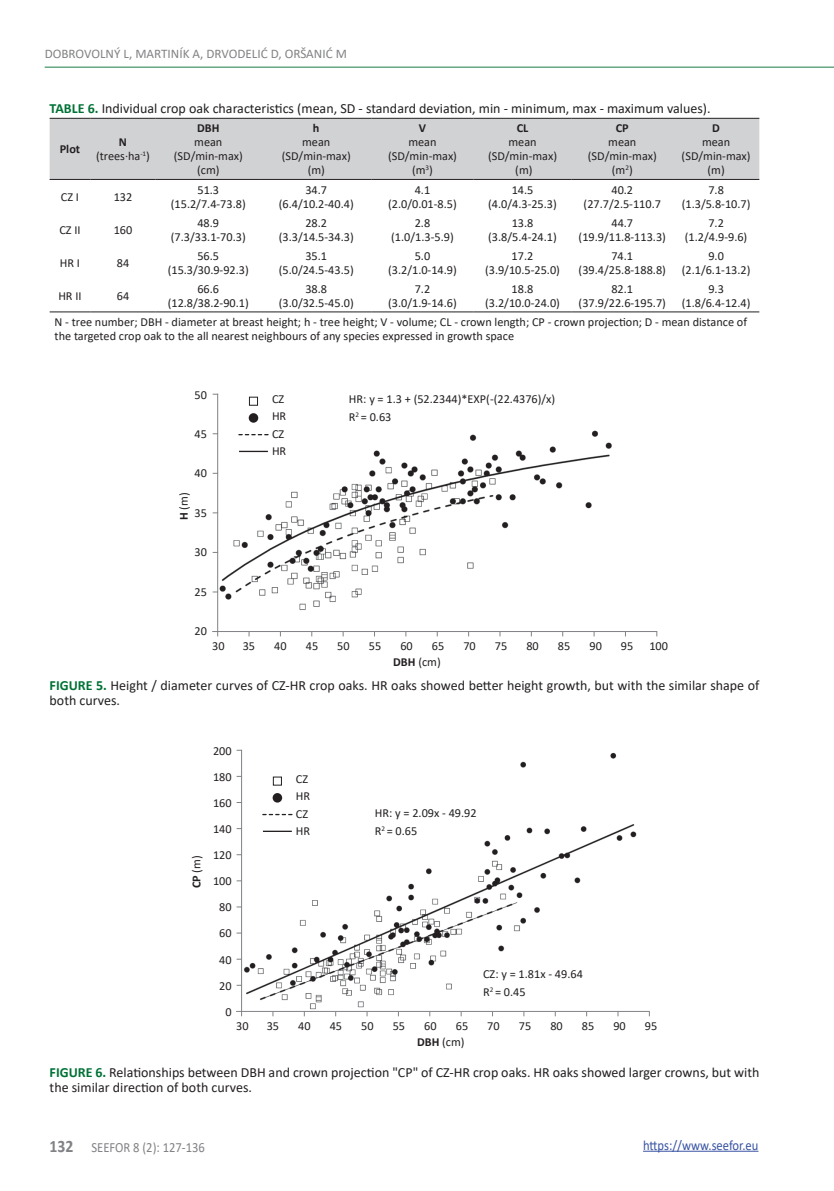
<style>
.page{position:relative;width:834px;height:1191px;background:#fff}
.page>*{position:absolute;margin:0;border:0;box-sizing:border-box;transform-origin:0 0}
.t1{font:14px/14.9px "Calibri";color:#231f20}
.t2{font:14px "Calibri";color:#3853a3;scale:.9 1}
.t3{font:14px "Calibri";color:#808285;scale:.9 1}
.t4{font:13.12px "Calibri";color:#808285}
.t5{font:12.25px/14px "Calibri";color:#231f20;text-align:center}
.t6{font:700 12.25px "Calibri";color:#231f20}
.s1{font-weight:700;color:#007236}
.s2{font-weight:700}
.s3{font-weight:700;font-size:17.5px}
</style>
<div class="page">
<hr style="left:45px;top:67px;width:788px;height:1px;background:#4f9b70">
<hr style="left:643px;top:1150px;width:115px;height:1px;background:#3853a3">
<img style="left:219px;top:396px;width:393px;height:214px">
<hr style="left:217px;top:394px;width:1px;height:242px;background:#808285">
<hr style="left:212px;top:631px;width:445px;height:1px;background:#808285">
<svg style="left:239px;top:434px;width:29px;height:1px"></svg>
<svg style="left:239px;top:451px;width:29px;height:1px"></svg>
<div style="left:249px;top:397px;width:9px;height:8px;border:1px solid #231f20"></div>
<div style="left:249px;top:413px;width:9px;height:10px;background:#231f20;border-radius:50%"></div>
<img style="left:244px;top:752px;width:393px;height:257px">
<hr style="left:241px;top:750px;width:1px;height:266px;background:#808285">
<hr style="left:236px;top:1011px;width:413px;height:1px;background:#808285">
<svg style="left:263px;top:814px;width:29px;height:1px"></svg>
<hr style="left:263px;top:830px;width:29px;height:2px;background:#231f20">
<div style="left:273px;top:777px;width:8px;height:8px;border:1px solid #231f20"></div>
<div style="left:272px;top:793px;width:10px;height:9px;background:#231f20;border-radius:50%"></div>
<div style="left:50px;top:119px;width:709px;height:60px;background:#d1d2d4"></div>
<hr style="left:50px;top:179px;width:40px;height:1px;background:#231f20">
<hr style="left:90px;top:179px;width:66px;height:1px;background:#231f20">
<hr style="left:156px;top:179px;width:105px;height:1px;background:#231f20">
<hr style="left:261px;top:179px;width:110px;height:1px;background:#231f20">
<hr style="left:371px;top:179px;width:102px;height:1px;background:#231f20">
<hr style="left:473px;top:179px;width:98px;height:1px;background:#231f20">
<hr style="left:571px;top:179px;width:101px;height:1px;background:#231f20">
<hr style="left:672px;top:179px;width:87px;height:1px;background:#231f20">
<hr style="left:50px;top:118px;width:40px;height:1px;background:#231f20">
<hr style="left:90px;top:118px;width:66px;height:1px;background:#231f20">
<hr style="left:156px;top:118px;width:105px;height:1px;background:#231f20">
<hr style="left:261px;top:118px;width:110px;height:1px;background:#231f20">
<hr style="left:371px;top:118px;width:102px;height:1px;background:#231f20">
<hr style="left:473px;top:118px;width:98px;height:1px;background:#231f20">
<hr style="left:571px;top:118px;width:101px;height:1px;background:#231f20">
<hr style="left:672px;top:118px;width:87px;height:1px;background:#231f20">
<hr style="left:50px;top:311px;width:40px;height:1px;background:#231f20">
<hr style="left:90px;top:311px;width:66px;height:1px;background:#231f20">
<hr style="left:156px;top:311px;width:105px;height:1px;background:#231f20">
<hr style="left:261px;top:311px;width:110px;height:1px;background:#231f20">
<hr style="left:371px;top:311px;width:102px;height:1px;background:#231f20">
<hr style="left:473px;top:311px;width:98px;height:1px;background:#231f20">
<hr style="left:571px;top:311px;width:101px;height:1px;background:#231f20">
<hr style="left:672px;top:311px;width:87px;height:1px;background:#231f20">
<p class="t4" style="left:45px;top:44px;width:304px">DOBROVOLNÝ L, MARTINÍK A, DRVODELIĆ D, ORŠANIĆ M</p>
<p class="t1" style="left:50px;top:101px;width:662px"><span class="s1">TABLE 6.</span> Individual crop oak characteristics (mean, SD - standard deviation, min - minimum, max - maximum values).</p>
<p class="t6" style="left:60px;top:141px;width:22px">Plot</p>
<p class="t5" style="left:96px;top:135px;width:55px"><span class="s2">N </span>(trees·ha<sup>-1</sup>)</p>
<p class="t6" style="left:197px;top:120px;width:24px">DBH</p>
<p class="t5" style="left:174px;top:135px;width:70px">mean (SD/min-max) (cm)</p>
<p class="t6" style="left:313px;top:120px;width:8px">h</p>
<p class="t5" style="left:282px;top:135px;width:70px">mean (SD/min-max) (m)</p>
<p class="t6" style="left:419px;top:120px;width:9px">V</p>
<p class="t5" style="left:388px;top:135px;width:70px">mean (SD/min-max) (m<sup>3</sup>)</p>
<p class="t6" style="left:516px;top:120px;width:13px">CL</p>
<p class="t5" style="left:488px;top:135px;width:70px">mean (SD/min-max) (m)</p>
<p class="t6" style="left:615px;top:120px;width:14px">CP</p>
<p class="t5" style="left:587px;top:135px;width:70px">mean (SD/min-max) (m<sup>2</sup>)</p>
<p class="t6" style="left:712px;top:120px;width:9px">D</p>
<p class="t5" style="left:681px;top:135px;width:70px">mean (SD/min-max) (m)</p>
<p class="t5" style="left:61px;top:189px;width:20px">CZ I</p>
<p class="t5" style="left:114px;top:189px;width:20px">132</p>
<p class="t5" style="left:171px;top:182px;width:76px">51.3 (15.2/7.4-73.8)</p>
<p class="t5" style="left:279px;top:182px;width:76px">34.7 (6.4/10.2-40.4)</p>
<p class="t5" style="left:388px;top:182px;width:70px">4.1 (2.0/0.01-8.5)</p>
<p class="t5" style="left:488px;top:182px;width:70px">14.5 (4.0/4.3-25.3)</p>
<p class="t5" style="left:583px;top:182px;width:79px">40.2 (27.7/2.5-110.7</p>
<p class="t5" style="left:681px;top:182px;width:70px">7.8 (1.3/5.8-10.7)</p>
<p class="t5" style="left:59px;top:222px;width:23px">CZ II</p>
<p class="t5" style="left:114px;top:222px;width:20px">160</p>
<p class="t5" style="left:171px;top:215px;width:76px">48.9 (7.3/33.1-70.3)</p>
<p class="t5" style="left:279px;top:215px;width:76px">28.2 (3.3/14.5-34.3)</p>
<p class="t5" style="left:391px;top:215px;width:64px">2.8 (1.0/1.3-5.9)</p>
<p class="t5" style="left:488px;top:215px;width:70px">13.8 (3.8/5.4-24.1)</p>
<p class="t5" style="left:578px;top:215px;width:89px">44.7 (19.9/11.8-113.3)</p>
<p class="t5" style="left:684px;top:215px;width:64px">7.2 (1.2/4.9-9.6)</p>
<p class="t5" style="left:60px;top:255px;width:22px">HR I</p>
<p class="t5" style="left:117px;top:255px;width:14px">84</p>
<p class="t5" style="left:168px;top:248px;width:83px">56.5 (15.3/30.9-92.3)</p>
<p class="t5" style="left:279px;top:248px;width:76px">35.1 (5.0/24.5-43.5)</p>
<p class="t5" style="left:388px;top:248px;width:70px">5.0 (3.2/1.0-14.9)</p>
<p class="t5" style="left:485px;top:248px;width:76px">17.2 (3.9/10.5-25.0)</p>
<p class="t5" style="left:578px;top:248px;width:89px">74.1 (39.4/25.8-188.8)</p>
<p class="t5" style="left:681px;top:248px;width:70px">9.0 (2.1/6.1-13.2)</p>
<p class="t5" style="left:58px;top:288px;width:25px">HR II</p>
<p class="t5" style="left:117px;top:288px;width:14px">64</p>
<p class="t5" style="left:168px;top:281px;width:83px">66.6 (12.8/38.2-90.1)</p>
<p class="t5" style="left:279px;top:281px;width:76px">38.8 (3.0/32.5-45.0)</p>
<p class="t5" style="left:388px;top:281px;width:70px">7.2 (3.0/1.9-14.6)</p>
<p class="t5" style="left:485px;top:281px;width:76px">18.8 (3.2/10.0-24.0)</p>
<p class="t5" style="left:578px;top:281px;width:89px">82.1 (37.9/22.6-195.7)</p>
<p class="t5" style="left:681px;top:281px;width:70px">9.3 (1.8/6.4-12.4)</p>
<p class="t5" style="left:55px;top:315px;width:694px;text-align:left">N - tree number; DBH - diameter at breast height; h - tree height; V - volume; CL - crown length; CP - crown projection; D - mean distance of the targeted crop oak to the all nearest neighbours of any species expressed in growth space</p>
<p class="t5" style="left:194px;top:387px;width:14px">50</p>
<p class="t5" style="left:194px;top:426px;width:14px">45</p>
<p class="t5" style="left:194px;top:466px;width:14px">40</p>
<p class="t5" style="left:194px;top:505px;width:14px">35</p>
<p class="t5" style="left:194px;top:545px;width:14px">30</p>
<p class="t5" style="left:194px;top:584px;width:14px">25</p>
<p class="t5" style="left:194px;top:623px;width:14px">20</p>
<p class="t5" style="left:176px;top:520px;width:29px;rotate:-90deg"><span class="s2">H</span> (m)</p>
<p class="t5" style="left:272px;top:389px;width:16px;line-height:17.5px;text-align:left">CZ<br>HR<br>CZ<br>HR</p>
<p class="t5" style="left:349px;top:390px;width:208px;line-height:17.5px;text-align:left">HR: y = 1.3 + (52.2344)*EXP(-(22.4376)/x)<br>R<sup>2</sup> = 0.63</p>
<p class="t5" style="left:212px;top:638px;width:14px">30</p>
<p class="t5" style="left:243px;top:638px;width:14px">35</p>
<p class="t5" style="left:274px;top:638px;width:14px">40</p>
<p class="t5" style="left:306px;top:638px;width:14px">45</p>
<p class="t5" style="left:337px;top:638px;width:14px">50</p>
<p class="t5" style="left:369px;top:638px;width:14px">55</p>
<p class="t5" style="left:400px;top:638px;width:14px">60</p>
<p class="t5" style="left:432px;top:638px;width:14px">65</p>
<p class="t5" style="left:463px;top:638px;width:14px">70</p>
<p class="t5" style="left:495px;top:638px;width:14px">75</p>
<p class="t5" style="left:526px;top:638px;width:14px">80</p>
<p class="t5" style="left:558px;top:638px;width:14px">85</p>
<p class="t5" style="left:589px;top:638px;width:14px">90</p>
<p class="t5" style="left:621px;top:638px;width:14px">95</p>
<p class="t5" style="left:649px;top:638px;width:20px">100</p>
<p class="t5" style="left:393px;top:655px;width:49px"><span class="s2">DBH</span> (cm)</p>
<p class="t1" style="left:50px;top:677px;width:711px"><span class="s1">FIGURE 5.</span> Height / diameter curves of CZ-HR crop oaks. HR oaks showed better height growth, but with the similar shape of both curves.</p>
<p class="t5" style="left:189px;top:888px;width:34px;rotate:-90deg"><span class="s2">CP</span> (m)</p>
<p class="t5" style="left:213px;top:737px;width:20px;line-height:26.1px;text-align:right">200<br>180<br>160<br>140<br>120<br>100<br>80<br>60<br>40<br>20<br>0</p>
<p class="t5" style="left:296px;top:769px;width:16px;line-height:17.5px;text-align:left">CZ<br>HR<br>CZ<br>HR</p>
<p class="t5" style="left:375px;top:804px;width:103px;line-height:17.5px;text-align:left">HR: y = 2.09x - 49.92<br>R<sup>2</sup> = 0.65</p>
<p class="t5" style="left:483px;top:965px;width:101px;line-height:17.5px;text-align:left">CZ: y = 1.81x - 49.64<br>R<sup>2</sup> = 0.45</p>
<p class="t5" style="left:236px;top:1018px;width:14px">30</p>
<p class="t5" style="left:266px;top:1018px;width:14px">35</p>
<p class="t5" style="left:298px;top:1018px;width:14px">40</p>
<p class="t5" style="left:329px;top:1018px;width:14px">45</p>
<p class="t5" style="left:361px;top:1018px;width:14px">50</p>
<p class="t5" style="left:392px;top:1018px;width:14px">55</p>
<p class="t5" style="left:424px;top:1018px;width:14px">60</p>
<p class="t5" style="left:455px;top:1018px;width:14px">65</p>
<p class="t5" style="left:487px;top:1018px;width:14px">70</p>
<p class="t5" style="left:518px;top:1018px;width:14px">75</p>
<p class="t5" style="left:550px;top:1018px;width:14px">80</p>
<p class="t5" style="left:581px;top:1018px;width:14px">85</p>
<p class="t5" style="left:613px;top:1018px;width:14px">90</p>
<p class="t5" style="left:644px;top:1018px;width:14px">95</p>
<p class="t5" style="left:417px;top:1035px;width:49px"><span class="s2">DBH</span> (cm)</p>
<p class="t1" style="left:50px;top:1064px;width:711px"><span class="s1">FIGURE 6.</span> Relationships between DBH and crown projection "CP" of CZ-HR crop oaks. HR oaks showed larger crowns, but with the similar direction of both curves.</p>
<p class="t3" style="left:50px;top:1137px;width:174px"><span class="s3">132</span> SEEFOR 8 (2): 127-136</p>
<p class="t2" style="left:643px;top:1135px;width:130px">https://www.seefor.eu</p>
</div>
